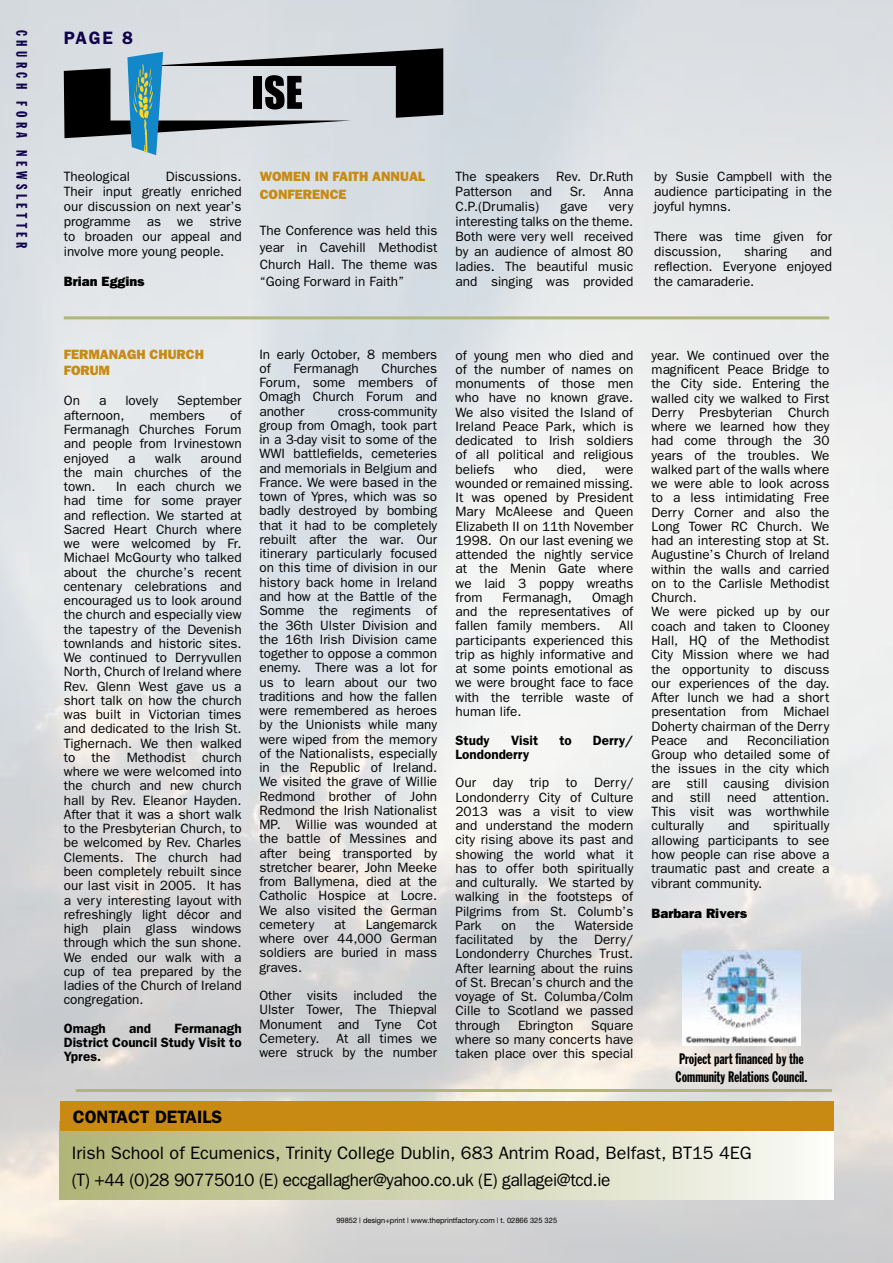
<style>
.page{position:relative;width:893px;height:1263px;background:#fff}
.page>*{position:absolute;margin:0;border:0;box-sizing:border-box;transform-origin:0 0}
.t1{font:18px/27px "Franklin Gothic";color:#000}
.t2{font:600 18px "Franklin Gothic";color:#000}
.t3{font:600 18px "Franklin Gothic";color:#11034c}
.t4{font:15px/18.1px "Franklin Gothic Extra Cond";color:#000}
.t5{font:15px "Franklin Gothic Extra Cond";letter-spacing:.3em;color:#11034c}
.t6{font:13.5px/14.2px "Franklin Gothic";color:#000;text-align:justify}
.t7{font:600 13.5px/14.2px "Franklin Gothic";color:#000;text-align:justify}
.t8{font:800 13.5px "Franklin Gothic";color:#c88a12}
.t9{font:800 13.5px "Franklin Gothic";color:#000}
.t10{font:7.5px "Helvetica Neue";color:#000}
</style>
<div class="page">
<div style="left:60px;top:1121px;width:774px;height:78px;background:linear-gradient(to right,#afb476,#f9faf5)"></div>
<div style="left:60px;top:1101px;width:774px;height:30px;background:#c88a12"></div>
<img style="left:682px;top:950px;width:118px;height:95px">
<hr style="left:76px;top:1089px;width:756px;height:3px;background:#b0b579">
<svg style="left:64px;top:48px;width:379px;height:107px;background:#939da3"></svg>
<hr style="left:64px;top:316px;width:765px;height:3px;background:#b0b579">
<p class="t5" style="left:30px;top:30px;width:220px;rotate:90deg">CHURCH FORA NEWSLETTER</p>
<h1 class="t3" style="left:64px;top:27px;width:71px">PAGE 8</h1>
<p class="t6" style="left:64px;top:169px;width:179px;line-height:15px;text-indent:102px">Discussions.<br>Their input greatly enriched our discussion on next year’s programme as we strive to broaden our appeal and involve more young people.</p>
<p class="t9" style="left:64px;top:274px;width:82px">BRIAN EGGINS</p>
<p class="t6" style="left:64px;top:169px;width:68px">Theological</p>
<p class="t8" style="left:260px;top:169px;width:23px">WOMEN</p>
<p class="t8" style="left:315px;top:169px;width:33px">IN FAITH</p>
<p class="t8" style="left:372px;top:169px;width:19px">ANNUAL</p>
<p class="t8" style="left:260px;top:187px;width:19px">CONFERENCE</p>
<p class="t6" style="left:260px;top:221px;width:179px;line-height:17.1px">The Conference was held this year in Cavehill Methodist Church Hall. The theme was “Going Forward in Faith”</p>
<p class="t6" style="left:455px;top:169px;width:179px;line-height:15px">The speakers Rev. Dr.Ruth<br>Patterson</p>
<p class="t6" style="left:530px;top:184px;width:23px">and</p>
<p class="t6" style="left:570px;top:184px;width:65px">Sr. Anna</p>
<p class="t6" style="left:455px;top:199px;width:85px">C.P.(Drumalis)</p>
<p class="t6" style="left:560px;top:199px;width:29px">gave</p>
<p class="t6" style="left:455px;top:199px;width:179px;line-height:15px;text-indent:153px">very interesting talks on the theme.<br>Both were very well received by an audience of almost 80 ladies. The beautiful music and singing was provided</p>
<p class="t6" style="left:654px;top:169px;width:179px;line-height:15px">by Susie Campbell with the audience participating in the joyful hymns.</p>
<p class="t6" style="left:654px;top:229px;width:179px;line-height:15px">There was time given for discussion,</p>
<p class="t6" style="left:654px;top:244px;width:179px;line-height:15px;text-indent:156px">and reflection. Everyone enjoyed the camaraderie.</p>
<p class="t6" style="left:744px;top:244px;width:45px">sharing</p>
<p class="t8" style="left:64px;top:346px;width:18px">FERMANAGH</p>
<p class="t8" style="left:150px;top:346px;width:19px">CHURCH</p>
<p class="t8" style="left:64px;top:362px;width:18px">FORUM</p>
<p class="t6" style="left:64px;top:393px;width:18px">On</p>
<p class="t6" style="left:99px;top:393px;width:9px">a</p>
<p class="t6" style="left:125px;top:393px;width:34px">lovely</p>
<p class="t6" style="left:177px;top:393px;width:66px">September</p>
<p class="t6" style="left:64px;top:408px;width:62px">afternoon,</p>
<p class="t6" style="left:150px;top:408px;width:57px">members</p>
<p class="t6" style="left:64px;top:408px;width:179px;text-indent:166px">of Fermanagh Churches Forum and people from Irvinestown enjoyed</p>
<p class="t6" style="left:64px;top:450px;width:179px;text-indent:137px">around the main churches of the town.</p>
<p class="t6" style="left:128px;top:450px;width:9px">a</p>
<p class="t6" style="left:155px;top:450px;width:28px">walk</p>
<p class="t6" style="left:64px;top:479px;width:179px;text-indent:52px">In each church we had time for some prayer and reflection. We started at Sacred Heart Church where we were welcomed by Fr.<br>Michael McGourty who talked about the churche’s recent centenary celebrations and encouraged us to look around the church and especially view the tapestry of the Devenish townlands and historic sites.<br>We continued to Derryvullen North, Church of Ireland where Rev. Glenn West gave us a short talk on how the church was built in Victorian times and dedicated to the Irish St.<br>Tighernach. We then walked to the Methodist church where we were welcomed into the church and new church hall by Rev. Eleanor Hayden.<br>After that it was a short walk to the Presbyterian Church, to be welcomed by Rev. Charles Clements. The church had been completely rebuilt since our last visit in 2005. It has a very interesting layout with refreshingly light décor and high plain glass windows through which the sun shone.<br>We ended our walk with a cup of tea prepared by the ladies of the Church of Ireland congregation.</p>
<p class="t7" style="left:64px;top:1021px;width:44px">Omagh</p>
<p class="t7" style="left:129px;top:1021px;width:23px">and</p>
<p class="t7" style="left:64px;top:1021px;width:179px;text-indent:111px">Fermanagh District Council Study Visit to Ypres.</p>
<p class="t6" style="left:259px;top:347px;width:179px">In early October, 8 members of</p>
<p class="t6" style="left:259px;top:361px;width:179px;text-indent:122px">Churches Forum, some members of Omagh Church Forum and another</p>
<p class="t6" style="left:293px;top:361px;width:67px">Fermanagh</p>
<p class="t6" style="left:259px;top:404px;width:179px;text-indent:79px">cross-community group from Omagh, took part in a 3-day visit to some of the WWI battlefields, cemeteries and memorials in Belgium and France. We were based in the town of Ypres, which was so badly destroyed by bombing that it had to be completely rebuilt after the war. Our itinerary particularly focused on this time of division in our history back home in Ireland and how at the Battle of the Somme the regiments of the 36th Ulster Division and the 16th Irish Division came together to oppose a common enemy. There was a lot for us to learn about our two traditions and how the fallen were remembered as heroes by the Unionists while many were wiped from the memory of the Nationalists, especially in the Republic of Ireland.<br>We visited the grave of Willie Redmond brother of John Redmond the Irish Nationalist MP. Willie was wounded at the battle of Messines and after being transported by stretcher bearer, John Meeke from Ballymena, died at the Catholic Hospice at Locre.<br>We also visited the German cemetery</p>
<p class="t6" style="left:259px;top:917px;width:179px;text-indent:106px">Langemarck where over 44,000 German soldiers are buried in mass graves.</p>
<p class="t6" style="left:259px;top:988px;width:179px">Other visits included the Ulster Tower, The Thiepval Monument and Tyne Cot Cemetery.</p>
<p class="t6" style="left:334px;top:917px;width:13px">at</p>
<p class="t6" style="left:259px;top:1031px;width:179px;text-align:right">At all times we<br>were struck by the number</p>
<p class="t6" style="left:455px;top:348px;width:179px">of young men who died and of the number of names on monuments of those men who have no known grave.<br>We also visited the Island of Ireland Peace Park, which is dedicated to Irish soldiers of all political and religious beliefs</p>
<p class="t6" style="left:514px;top:462px;width:25px">who</p>
<p class="t6" style="left:557px;top:462px;width:31px">died,</p>
<p class="t6" style="left:455px;top:462px;width:179px;text-indent:150px">were wounded or remained missing.<br>It was opened by President Mary McAleese and Queen Elizabeth II on 11th November 1998. On our last evening we attended the nightly service at the Menin Gate where we laid 3 poppy wreaths from</p>
<p class="t6" style="left:455px;top:590px;width:179px;text-indent:137px">Omagh and the representatives of fallen family members.</p>
<p class="t6" style="left:502px;top:590px;width:71px">Fermanagh,</p>
<p class="t6" style="left:455px;top:618px;width:179px;text-indent:164px">All participants experienced this trip as highly informative and at some points emotional as we were brought face to face with the terrible waste of human life.</p>
<p class="t7" style="left:455px;top:732px;width:36px">Study</p>
<p class="t7" style="left:511px;top:732px;width:29px">Visit</p>
<p class="t7" style="left:559px;top:732px;width:14px">to</p>
<p class="t7" style="left:593px;top:732px;width:42px">Derry/</p>
<p class="t7" style="left:455px;top:747px;width:75px">Londonderry</p>
<p class="t6" style="left:455px;top:775px;width:179px">Our day trip to Derry/ Londonderry City of Culture 2013 was a visit to view and understand the modern city rising above its past and showing the world what it has to offer both spiritually and culturally. We started by walking in the footsteps of Pilgrims from St. Columb’s Park</p>
<p class="t6" style="left:455px;top:918px;width:179px;text-indent:119px">Waterside facilitated by the Derry/ Londonderry Churches Trust.<br>After learning about the ruins of St. Brecan’s church and the voyage of St. Columba/Colm Cille to Scotland we passed through</p>
<p class="t6" style="left:501px;top:918px;width:16px">on</p>
<p class="t6" style="left:536px;top:918px;width:20px">the</p>
<p class="t6" style="left:455px;top:1018px;width:179px;text-indent:136px">Square where so many concerts have taken place over this special</p>
<p class="t6" style="left:518px;top:1018px;width:57px">Ebrington</p>
<p class="t6" style="left:652px;top:348px;width:179px;text-align:left">year. We continued over the magnificent Peace Bridge to the City side. Entering the walled city we walked to First<br>Derry Presbyterian Church where we learned how they had come through the 30 years of the troubles. We walked part of the walls where we were able to look across to a less intimidating Free<br>Derry Corner and also the<br>Long Tower RC Church. We had an interesting stop at St.<br>Augustine’s Church of Ireland within the walls and carried on to the Carlisle Methodist<br>Church.<br>We were picked up by our coach and taken to Clooney<br>Hall, HQ of the Methodist<br>City Mission where we had the opportunity to discuss our experiences of the day.<br>After lunch we had a short presentation from Michael<br>Doherty chairman of the Derry<br>Peace</p>
<p class="t6" style="left:652px;top:733px;width:179px;text-indent:95px">Reconciliation Group who detailed some of the issues in the city which are still causing division and still need attention.<br>This visit was worthwhile culturally</p>
<p class="t6" style="left:706px;top:733px;width:23px">and</p>
<p class="t6" style="left:652px;top:818px;width:179px;text-indent:122px">spiritually allowing participants to see how people can rise above a traumatic past and create a vibrant community.</p>
<p class="t9" style="left:652px;top:905px;width:97px">BARBARA RIVERS</p>
<p class="t6" style="left:728px;top:818px;width:23px">and</p>
<p class="t4" style="left:676px;top:1049px;width:133px">Project part financed by the<br>Community Relations Council.</p>
<h1 class="t2" style="left:73px;top:1106px;width:151px">CONTACT DETAILS</h1>
<h1 class="t1" style="left:72px;top:1139px;width:682px">Irish School of Ecumenics, Trinity College Dublin, 683 Antrim Road, Belfast, BT15 4EG (T) +44 (0)28 90775010 (E) eccgallagher@yahoo.co.uk (E) gallagei@tcd.ie</h1>
<p class="t10" style="left:336px;top:1216px;width:222px">99852 | design+print | www.theprintfactory.com | t. 02866 325 325</p>
</div>
